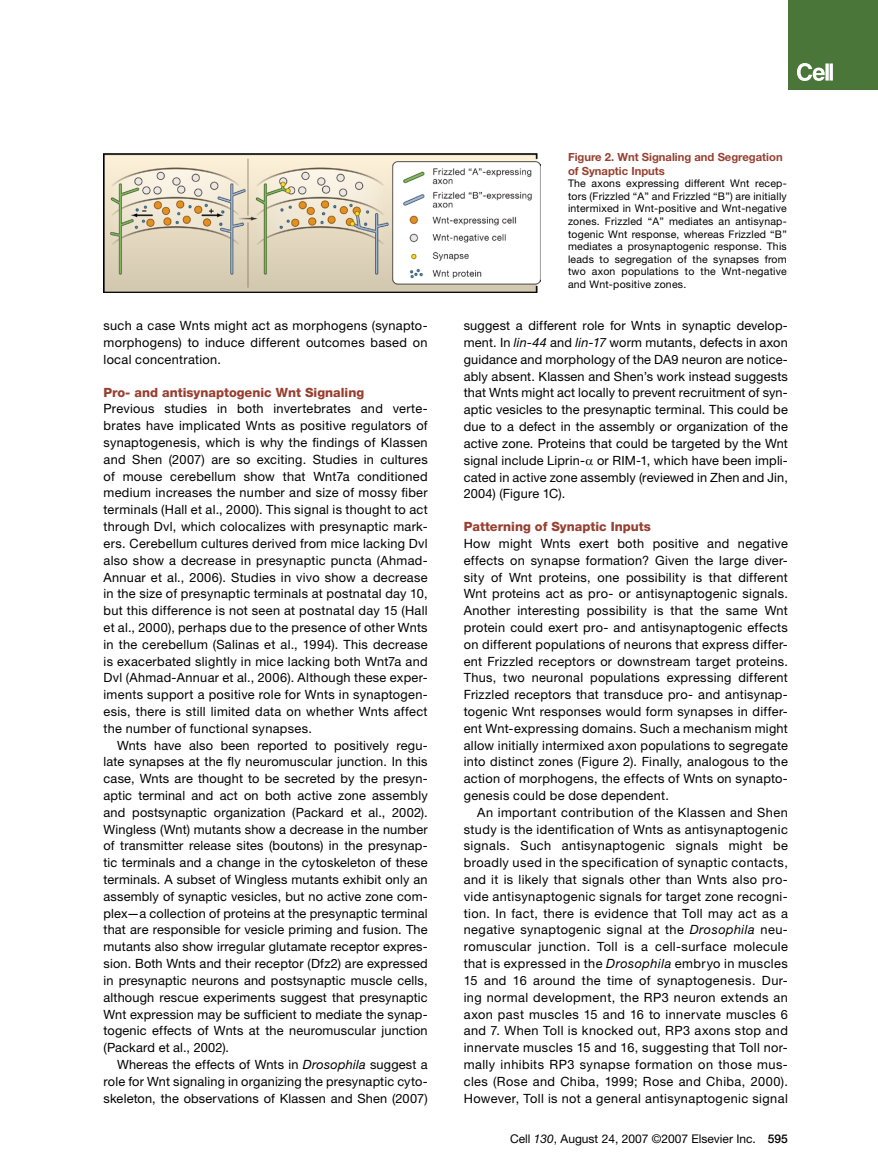
<style>
.page{position:relative;width:878px;height:1175px;background:#fff}
.page>*{position:absolute;margin:0;border:0;box-sizing:border-box;transform-origin:0 0}
.t1{font:12.75px/16.8px "Helvetica Neue LT Std";letter-spacing:.02em;color:#000;text-align:justify}
.t2{font:800 12.75px "Helvetica Neue LT Std";color:#973f30}
.t3{font:12px "Helvetica Neue LT Std";color:#000}
.t4{font:700 11.25px/13.5px "Helvetica Neue LT Std";color:#973f30}
.t5{font:10.5px/12.6px "Helvetica Neue LT Std";letter-spacing:.02em;color:#000;text-align:justify}
.s1{font-style:italic}
.s2{font-weight:500}
</style>
<div class="page">
<div style="left:788px;top:0;width:90px;height:90px;background:#4a7639"></div>
<svg style="left:797px;top:63px;width:35px;height:18px"></svg>
<img style="left:104px;top:153px;width:437px;height:140px">
<p class="t1" style="left:104px;top:317px;width:326px">such a case Wnts might act as morphogens (synapto&shy;morphogens) to induce different outcomes based on local concentration.</p>
<p class="t2" style="left:104px;top:384px;width:262px">Pro- and antisynaptogenic Wnt Signaling</p>
<p class="t1" style="left:104px;top:400px;width:326px">Previous studies in both invertebrates and verte&shy;brates have implicated Wnts as positive regulators of synaptogenesis, which is why the findings of Klassen and Shen (2007) are so exciting. Studies in cultures of mouse cerebellum show that Wnt7a conditioned medium increases the number and size of mossy fiber terminals (Hall et al., 2000). This signal is thought to act through Dvl, which colocalizes with presynaptic mark&shy;ers. Cerebellum cultures derived from mice lacking Dvl also show a decrease in presynaptic puncta (Ahmad-Annuar et al., 2006). Studies in vivo show a decrease in the size of presynaptic terminals at postnatal day 10, but this difference is not seen at postnatal day 15 (Hall et al., 2000), perhaps due to the presence of other Wnts in the cerebellum (Salinas et al., 1994). This decrease is exacerbated slightly in mice lacking both Wnt7a and Dvl (Ahmad-Annuar et al., 2006). Although these exper&shy;iments support a positive role for Wnts in synaptogen&shy;esis, there is still limited data on whether Wnts affect the number of functional synapses.</p>
<p class="t1" style="left:104px;top:736px;width:326px;text-indent:14px">Wnts have also been reported to positively regu&shy;late synapses at the fly neuromuscular junction. In this case, Wnts are thought to be secreted by the presyn&shy;aptic terminal and act on both active zone assembly and postsynaptic organization (Packard et al., 2002).<br>Wingless (Wnt) mutants show a decrease in the number of transmitter release sites (boutons) in the presynap&shy;tic terminals and a change in the cytoskeleton of these terminals. A subset of Wingless mutants exhibit only an assembly of synaptic vesicles, but no active zone com&shy;plex—a collection of proteins at the presynaptic terminal that are responsible for vesicle priming and fusion. The mutants also show irregular glutamate receptor expres&shy;sion. Both Wnts and their receptor (Dfz2) are expressed in presynaptic neurons and postsynaptic muscle cells, although rescue experiments suggest that presynaptic Wnt expression may be sufficient to mediate the synap&shy;togenic effects of Wnts at the neuromuscular junction (Packard et al., 2002).</p>
<p class="t1" style="left:104px;top:1055px;width:326px;text-indent:14px">Whereas the effects of Wnts in <span class="s1">Drosophila</span> suggest a role for Wnt signaling in organizing the presynaptic cyto&shy;skeleton, the observations of Klassen and Shen (2007)</p>
<p class="t4" style="left:568px;top:150px;width:216px">Figure 2. Wnt Signaling and Segregation of Synaptic Inputs</p>
<p class="t5" style="left:568px;top:177px;width:220px">The axons expressing different Wnt recep&shy;tors (Frizzled “A” and Frizzled “B”) are initially intermixed in Wnt-positive and Wnt-negative zones. Frizzled “A” mediates an antisynap&shy;togenic Wnt response, whereas Frizzled “B” mediates a prosynaptogenic response. This leads to segregation of the synapses from two axon populations to the Wnt-negative and Wnt-positive zones.</p>
<p class="t1" style="left:464px;top:317px;width:326px">suggest a different role for Wnts in synaptic develop&shy;ment. In <span class="s1">lin-44</span> and <span class="s1">lin-17</span> worm mutants, defects in axon guidance and morphology of the DA9 neuron are notice&shy;ably absent. Klassen and Shen’s work instead suggests that Wnts might act locally to prevent recruitment of syn&shy;aptic vesicles to the presynaptic terminal. This could be due to a defect in the assembly or organization of the active zone. Proteins that could be targeted by the Wnt signal include Liprin- or RIM-1, which have been impli&shy;cated in active zone assembly (reviewed in Zhen and Jin, 2004) (Figure 1C).</p>
<p class="t2" style="left:464px;top:519px;width:189px">Patterning of Synaptic Inputs</p>
<p class="t1" style="left:464px;top:535px;width:326px">How might Wnts exert both positive and negative effects on synapse formation? Given the large diver&shy;sity of Wnt proteins, one possibility is that different Wnt proteins act as pro- or antisynaptogenic signals.<br>Another interesting possibility is that the same Wnt protein could exert pro- and antisynaptogenic effects on different populations of neurons that express differ&shy;ent Frizzled receptors or downstream target proteins.<br>Thus, two neuronal populations expressing different Frizzled receptors that transduce pro- and antisynap&shy;togenic Wnt responses would form synapses in differ&shy;ent Wnt-expressing domains. Such a mechanism might allow initially intermixed axon populations to segregate into distinct zones (Figure 2). Finally, analogous to the action of morphogens, the effects of Wnts on synapto&shy;genesis could be dose dependent.</p>
<p class="t1" style="left:464px;top:803px;width:326px;text-indent:14px">An important contribution of the Klassen and Shen study is the identification of Wnts as antisynaptogenic signals. Such antisynaptogenic signals might be broadly used in the specification of synaptic contacts, and it is likely that signals other than Wnts also pro&shy;vide antisynaptogenic signals for target zone recogni&shy;tion. In fact, there is evidence that Toll may act as a negative synaptogenic signal at the <span class="s1">Drosophila</span> neu&shy;romuscular junction. Toll is a cell-surface molecule that is expressed in the <span class="s1">Drosophila</span> embryo in muscles 15 and 16 around the time of synaptogenesis. Dur&shy;ing normal development, the RP3 neuron extends an axon past muscles 15 and 16 to innervate muscles 6 and 7. When Toll is knocked out, RP3 axons stop and innervate muscles 15 and 16, suggesting that Toll nor&shy;mally inhibits RP3 synapse formation on those mus&shy;cles (Rose and Chiba, 1999; Rose and Chiba, 2000).<br>However, Toll is not a general antisynaptogenic signal</p>
<p class="t3" style="left:510px;top:1131px;width:279px">Cell <span class="s1">130</span>, August 24, 2007 ©2007 Elsevier Inc. <span class="s2">595</span></p>
</div>
